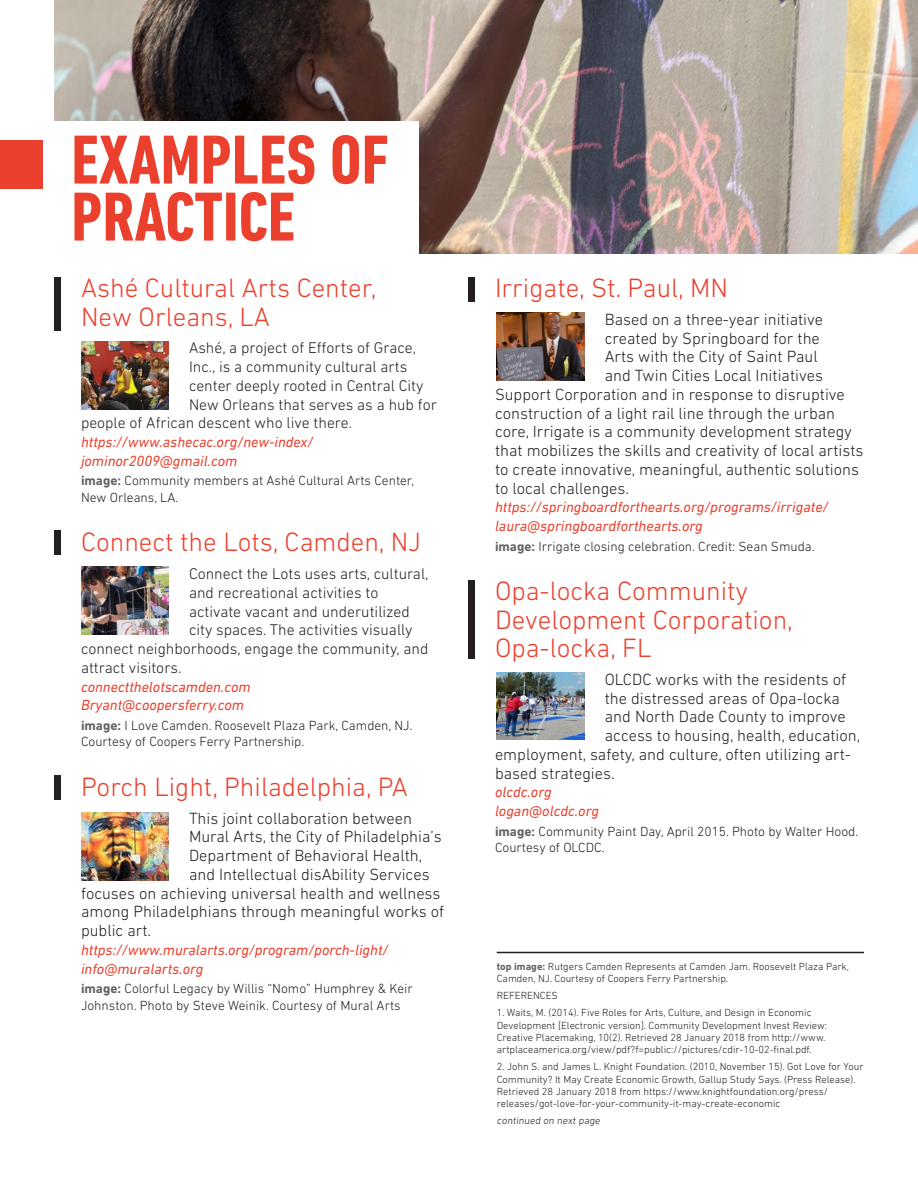
<style>
.page{position:relative;width:918px;height:1188px;background:#fff}
.page>*{position:absolute;margin:0;border:0;box-sizing:border-box;transform-origin:0 0}
.h1_-_red{font:700 condensed 70.5px/57px "DIN Next LT Pro";color:#eb402e}
.h1_-_examples_red{font:300 27px/28.5px "DIN Next LT Pro";color:#eb402e}
.details_-_p{font:300 16.5px "DIN Next LT Pro";color:#231f20}
.details_-_p-2{font:300 15.75px "DIN Next LT Pro";color:#231f20}
.details_-_contact{font:italic 15px "DIN Next LT Pro";color:#eb402e}
.details_-_caption{font:300 13.5px/16.5px "DIN Next LT Pro";color:#231f20}
.reference{font:300 10.5px/12.3px "DIN Next LT Pro";color:#231f20}
.s1{font-weight:700;color:#636366}
</style>
<div class="page">
<img style="left:54px;top:0;width:864px;height:254px">
<div style="left:0;top:140px;width:42px;height:49px;background:#eb402e"></div>
<div style="left:47px;top:122px;width:371px;height:134px;background:#fff"></div>
<hr style="left:497px;top:952px;width:367px;height:1px;background:#231f20">
<img style="left:497px;top:313px;width:88px;height:67px">
<img style="left:497px;top:672px;width:88px;height:68px">
<div style="left:54px;top:277px;width:6px;height:54px;background:#231f20"></div>
<div style="left:54px;top:530px;width:6px;height:25px;background:#231f20"></div>
<div style="left:469px;top:277px;width:6px;height:25px;background:#231f20"></div>
<div style="left:469px;top:580px;width:6px;height:79px;background:#231f20"></div>
<div style="left:54px;top:775px;width:6px;height:25px;background:#231f20"></div>
<img style="left:81px;top:342px;width:88px;height:67px">
<img style="left:81px;top:567px;width:88px;height:67px">
<img style="left:81px;top:813px;width:88px;height:67px">
<p class="h1_-_red" style="left:71px;top:131px;width:319px">EXAMPLES OF<br>PRACTICE</p>
<p class="h1_-_examples_red" style="left:81px;top:273px;width:297px">Ashé Cultural Arts Center,<br>New Orleans, LA</p>
<p class="details_-_p-2" style="left:189px;top:339px;width:229px">Ashé, a project of Efforts of Grace,</p>
<p class="details_-_p-2" style="left:189px;top:358px;width:220px">Inc., is a community cultural arts</p>
<p class="details_-_p-2" style="left:189px;top:376px;width:236px">center deeply rooted in Central City</p>
<p class="details_-_p-2" style="left:189px;top:395px;width:249px">New Orleans that serves as a hub for</p>
<p class="details_-_p-2" style="left:81px;top:414px;width:273px">people of African descent who live there.</p>
<p class="details_-_contact" style="left:81px;top:433px;width:234px">https://www.ashecac.org/new-index/</p>
<p class="details_-_contact" style="left:81px;top:452px;width:158px">jominor2009@gmail.com</p>
<p class="details_-_caption" style="left:81px;top:472px;width:335px"><span class="s1">image:</span> Community members at Ashé Cultural Arts Center,<br>New Orleans, LA.</p>
<p class="h1_-_examples_red" style="left:81px;top:528px;width:342px">Connect the Lots, Camden, NJ</p>
<p class="details_-_p-2" style="left:189px;top:565px;width:241px">Connect the Lots uses arts, cultural,</p>
<p class="details_-_p-2" style="left:189px;top:583px;width:191px">and recreational activities to</p>
<p class="details_-_p-2" style="left:189px;top:602px;width:222px">activate vacant and underutilized</p>
<p class="details_-_p-2" style="left:189px;top:621px;width:225px">city spaces. The activities visually</p>
<p class="details_-_p-2" style="left:81px;top:640px;width:349px">connect neighborhoods, engage the community, and</p>
<p class="details_-_p-2" style="left:81px;top:658px;width:102px">attract visitors.</p>
<p class="details_-_contact" style="left:81px;top:678px;width:171px">connectthelotscamden.com</p>
<p class="details_-_contact" style="left:81px;top:697px;width:165px">Bryant@coopersferry.com</p>
<p class="details_-_caption" style="left:81px;top:717px;width:333px"><span class="s1">image:</span> I Love Camden. Roosevelt Plaza Park, Camden, NJ.<br>Courtesy of Coopers Ferry Partnership.</p>
<p class="h1_-_examples_red" style="left:81px;top:772px;width:329px">Porch Light, Philadelphia, PA</p>
<p class="details_-_p" style="left:189px;top:808px;width:225px">This joint collaboration between</p>
<p class="details_-_p" style="left:189px;top:827px;width:254px">Mural Arts, the City of Philadelphia’s</p>
<p class="details_-_p" style="left:189px;top:846px;width:235px">Department of Behavioral Health,</p>
<p class="details_-_p" style="left:189px;top:865px;width:242px">and Intellectual disAbility Services</p>
<p class="details_-_p" style="left:81px;top:883px;width:361px">focuses on achieving universal health and wellness</p>
<p class="details_-_p" style="left:81px;top:902px;width:365px">among Philadelphians through meaningful works of</p>
<p class="details_-_p" style="left:81px;top:921px;width:72px">public art.</p>
<p class="details_-_contact" style="left:81px;top:941px;width:309px">https://www.muralarts.org/program/porch-light/</p>
<p class="details_-_contact" style="left:81px;top:960px;width:124px">info@muralarts.org</p>
<p class="details_-_caption" style="left:81px;top:980px;width:333px"><span class="s1">image:</span> Colorful Legacy by Willis “Nomo” Humphrey &amp; Keir<br>Johnston. Photo by Steve Weinik. Courtesy of Mural Arts</p>
<p class="h1_-_examples_red" style="left:495px;top:273px;width:235px">Irrigate, St. Paul, MN</p>
<p class="details_-_p" style="left:605px;top:310px;width:220px">Based on a three-year initiative</p>
<p class="details_-_p" style="left:605px;top:328px;width:217px">created by Springboard for the</p>
<p class="details_-_p" style="left:605px;top:347px;width:214px">Arts with the City of Saint Paul</p>
<p class="details_-_p" style="left:605px;top:366px;width:220px">and Twin Cities Local Initiatives</p>
<p class="details_-_p" style="left:495px;top:385px;width:351px">Support Corporation and in response to disruptive</p>
<p class="details_-_p" style="left:495px;top:403px;width:342px">construction of a light rail line through the urban</p>
<p class="details_-_p" style="left:495px;top:422px;width:359px">core, Irrigate is a community development strategy</p>
<p class="details_-_p" style="left:495px;top:441px;width:370px">that mobilizes the skills and creativity of local artists</p>
<p class="details_-_p" style="left:495px;top:460px;width:366px">to create innovative, meaningful, authentic solutions</p>
<p class="details_-_p" style="left:495px;top:478px;width:136px">to local challenges.</p>
<p class="details_-_contact" style="left:495px;top:499px;width:335px">https://springboardforthearts.org/programs/irrigate/</p>
<p class="details_-_contact" style="left:495px;top:517px;width:209px">laura@springboardforthearts.org</p>
<p class="details_-_caption" style="left:495px;top:538px;width:321px"><span class="s1">image:</span> Irrigate closing celebration. Credit: Sean Smuda.</p>
<p class="h1_-_examples_red" style="left:495px;top:576px;width:300px">Opa-locka Community<br>Development Corporation,<br>Opa-locka, FL</p>
<p class="details_-_p" style="left:605px;top:670px;width:243px">OLCDC works with the residents of</p>
<p class="details_-_p" style="left:605px;top:688px;width:237px">the distressed areas of Opa-locka</p>
<p class="details_-_p" style="left:605px;top:707px;width:242px">and North Dade County to improve</p>
<p class="details_-_p" style="left:605px;top:726px;width:257px">access to housing, health, education,</p>
<p class="details_-_p" style="left:495px;top:745px;width:357px">employment, safety, and culture, often utilizing art-</p>
<p class="details_-_p" style="left:495px;top:763px;width:121px">based strategies.</p>
<p class="details_-_contact" style="left:495px;top:784px;width:58px">olcdc.org</p>
<p class="details_-_contact" style="left:495px;top:802px;width:106px">logan@olcdc.org</p>
<p class="details_-_caption" style="left:495px;top:823px;width:365px"><span class="s1">image:</span> Community Paint Day, April 2015. Photo by Walter Hood.<br>Courtesy of OLCDC.</p>
<p class="reference" style="left:497px;top:960px;width:354px"><span class="s1">top image:</span> Rutgers Camden Represents at Camden Jam. Roosevelt Plaza Park,<br>Camden, NJ. Courtesy of Coopers Ferry Partnership.</p>
<p class="reference" style="left:497px;top:989px;width:62px">REFERENCES</p>
<p class="reference" style="left:497px;top:1006px;width:332px">1. Waits, M. (2014). Five Roles for Arts, Culture, and Design in Economic Development [Electronic version]. Community Development Invest Review:<br>Creative Placemaking, 10(2). Retrieved 28 January 2018 from http://www. artplaceamerica.org/view/pdf?f=public://pictures/cdir-10-02-final.pdf.</p>
<p class="reference" style="left:497px;top:1060px;width:368px">2. John S. and James L. Knight Foundation. (2010, November 15). Got Love for Your Community? It May Create Economic Growth, Gallup Study Says. (Press Release).<br>Retrieved 28 January 2018 from https://www.knightfoundation.org/press/ releases/got-love-for-your-community-it-may-create-economic</p>
<p class="reference" style="left:497px;top:1114px;width:106px">continued on next page</p>
</div>
